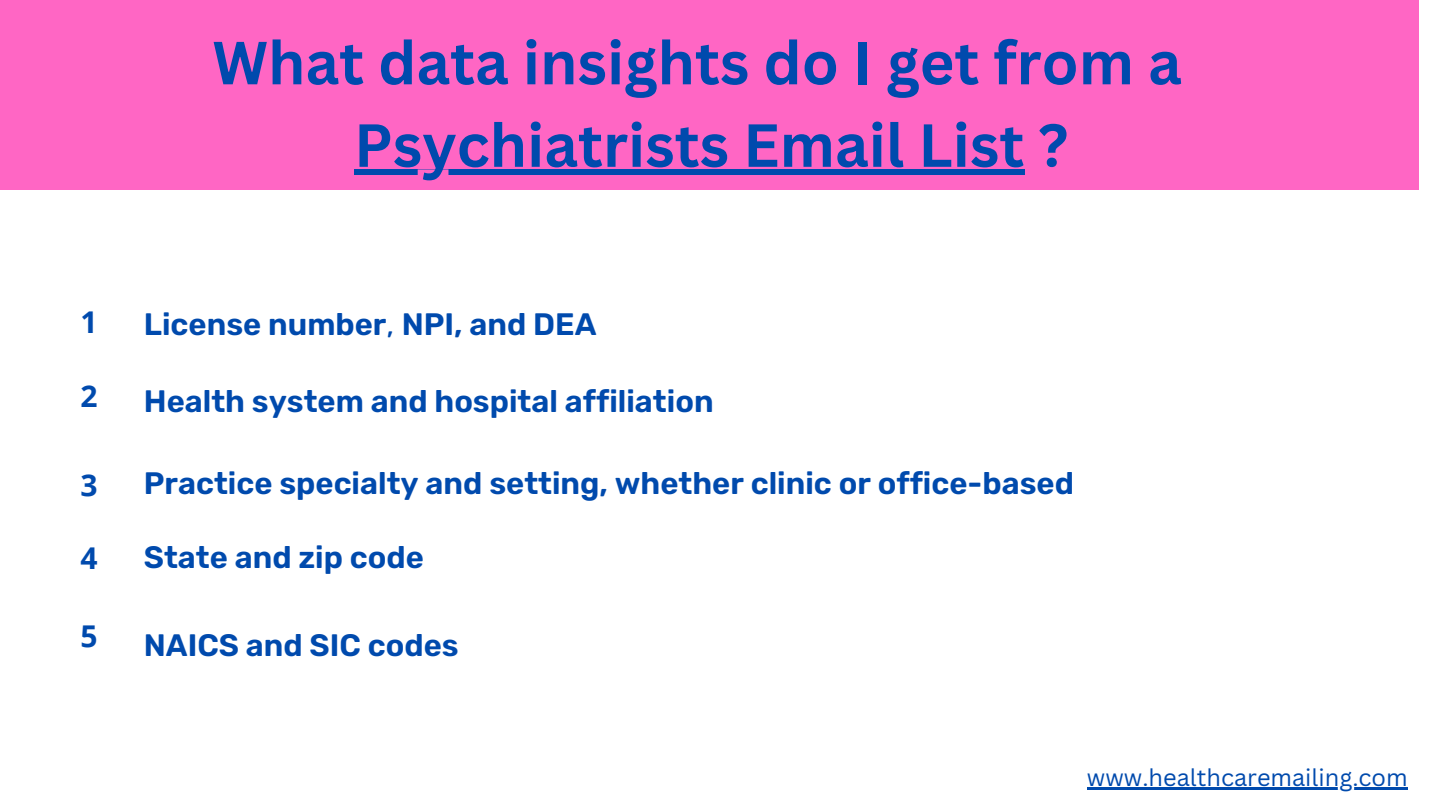
<style>
.page{position:relative;width:1440px;height:810px;background:#fff}
.page>*{position:absolute;margin:0;border:0;box-sizing:border-box;transform-origin:0 0}
.t1{font:700 59.4px/82.5px "Canva Sans";color:#004aad;text-align:center}
.t2{font:600 31px "Rubik";color:#004aad}
.t3{font:700 30px "Open Sans";color:#004aad}
.t4{font:23.6px "Canva Sans";color:#004aad}
.s1{font-weight:400}
</style>
<div class="page">
<div style="left:0;top:0;width:1418px;height:190px;background:#ff66c4"></div>
<div style="left:354px;top:170px;width:670px;height:5px;background:#004aad"></div>
<hr style="left:1087px;top:787px;width:321px;height:2px;background:#004aad">
<h1 class="t1" style="left:212px;top:20px;width:971px">What data insights do I get from a<br>Psychiatrists Email List ?</h1>
<p class="t3" style="left:81px;top:301px;width:19px">1</p>
<p class="t2" style="left:144px;top:306px;width:454px">License number<span class="s1">,</span> NPI, and DEA</p>
<p class="t3" style="left:81px;top:375px;width:19px">2</p>
<p class="t2" style="left:144px;top:383px;width:571px">Health system and hospital affiliation</p>
<p class="t3" style="left:81px;top:464px;width:19px">3</p>
<p class="t2" style="left:144px;top:465px;width:932px">Practice specialty and setting, whether clinic or office-based</p>
<p class="t3" style="left:81px;top:537px;width:19px">4</p>
<p class="t2" style="left:144px;top:539px;width:282px">State and zip code</p>
<p class="t3" style="left:81px;top:615px;width:19px">5</p>
<p class="t2" style="left:144px;top:627px;width:316px">NAICS and SIC codes</p>
<p class="t4" style="left:1087px;top:760px;width:322px">www.healthcaremailing.com</p>
</div>
